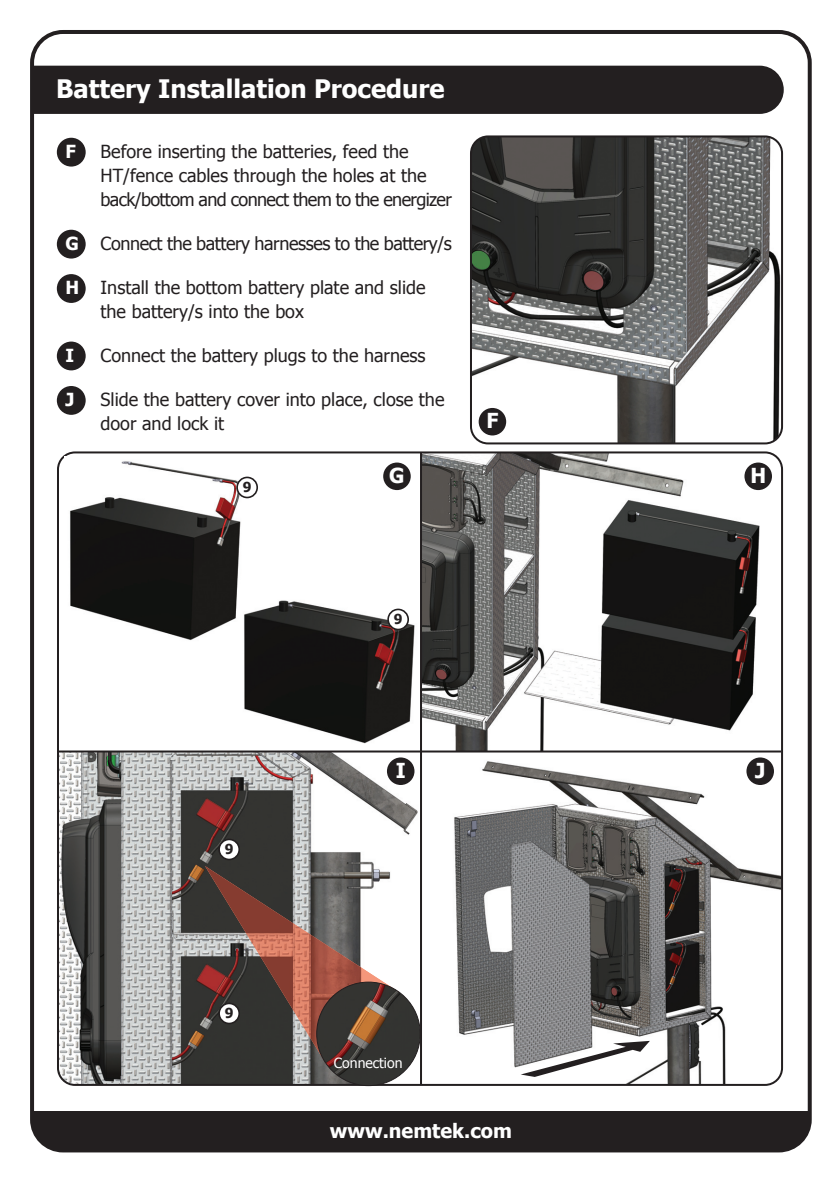
<style>
.page{position:relative;width:840px;height:1192px;background:#fff}
.page>*{position:absolute;margin:0;border:0;box-sizing:border-box;transform-origin:0 0}
.t1{font:700 25.4px "Tahoma";color:#fff}
.t2{font:700 20.6px "Tahoma";color:#fff}
.t3{font:700 19.8px "Tahoma";color:#fff}
.t4{font:18px/24px "Tahoma";color:#231f20}
.t5{font:18px "Tahoma";letter-spacing:-.02em;color:#231f20}
.t6{font:700 18px "Tahoma";color:#fff}
.t7{font:14px "Tahoma";color:#fff}
.t8{font:700 13.8px "Tahoma";color:#231f20}
.s1{font-weight:700;color:#fff}
</style>
<div class="page">
<img style="left:422px;top:454px;width:344px;height:297px">
<div style="left:57px;top:138px;width:29px;height:29px;background:#231f20;border-radius:50%"></div>
<div style="left:57px;top:230px;width:29px;height:29px;background:#231f20;border-radius:50%"></div>
<div style="left:57px;top:274px;width:29px;height:29px;background:#231f20;border-radius:50%"></div>
<div style="left:57px;top:386px;width:29px;height:29px;background:#231f20;border-radius:50%"></div>
<img style="left:471px;top:137px;width:311px;height:306px;border-radius:17px">
<div style="left:470px;top:135px;width:313px;height:309px;border:2px solid #231f20;border-radius:17px"></div>
<img style="left:60px;top:753px;width:359px;height:330px">
<img style="left:454px;top:758px;width:326px;height:325px">
<img style="left:70px;top:461px;width:179px;height:179px">
<img style="left:240px;top:593px;width:175px;height:151px">
<div style="left:57px;top:342px;width:29px;height:28px;background:#231f20;border-radius:50%"></div>
<svg style="left:521px;top:1041px;width:129px;height:36px"></svg>
<svg style="left:205px;top:866px;width:194px;height:198px;background:#7f6762"></svg>
<img style="left:317px;top:982px;width:103px;height:104px;border-radius:50%">
<div style="left:32px;top:1111px;width:778px;height:39px;background:#231f20"></div>
<div style="left:30px;top:30px;width:782px;height:1122px;border:4px solid #231f20;border-radius:31px"></div>
<div style="left:32px;top:66px;width:752px;height:48px;background:#231f20"></div>
<div style="left:479px;top:408px;width:27px;height:27px;background:#231f20;border-radius:50%"></div>
<div style="left:383px;top:463px;width:28px;height:27px;background:#231f20;border-radius:50%"></div>
<div style="left:744px;top:463px;width:28px;height:27px;background:#231f20;border-radius:50%"></div>
<div style="left:387px;top:757px;width:27px;height:28px;background:#231f20;border-radius:50%"></div>
<div style="left:746px;top:757px;width:28px;height:28px;background:#231f20;border-radius:50%"></div>
<div style="left:236px;top:477px;width:22px;height:21px;background:#fff;border:2px solid #231f20;border-radius:50%"></div>
<div style="left:387px;top:609px;width:22px;height:21px;background:#fff;border:2px solid #231f20;border-radius:50%"></div>
<div style="left:218px;top:839px;width:22px;height:21px;background:#fff;border:2px solid #231f20;border-radius:50%"></div>
<div style="left:218px;top:1003px;width:22px;height:21px;background:#fff;border:2px solid #231f20;border-radius:50%"></div>
<hr style="left:420px;top:452px;width:2px;height:633px;background:#231f20">
<hr style="left:58px;top:751px;width:723px;height:2px;background:#231f20">
<h1 class="t1" style="left:56px;top:72px;width:390px">Battery Installation Procedure</h1>
<p class="t6" style="left:65px;top:140px;width:12px">F</p>
<p class="t4" style="left:101px;top:139px;width:353px">Before inserting the batteries, feed the<br>HT/fence cables through the holes at the back/bottom and connect them to the energizer</p>
<p class="t5" style="left:65px;top:232px;width:388px"><span class="s1">G</span> Connect the battery harnesses to the battery/s</p>
<p class="t4" style="left:101px;top:275px;width:326px;text-indent:-35px"><span class="s1">H</span> Install the bottom battery plate and slide the battery/s into the box</p>
<p class="t6" style="left:65px;top:344px;width:10px">I</p>
<p class="t4" style="left:101px;top:343px;width:327px">Connect the battery plugs to the harness</p>
<p class="t6" style="left:65px;top:388px;width:10px">J</p>
<p class="t4" style="left:101px;top:387px;width:345px">Slide the battery cover into place, close the door and lock it</p>
<p class="t2" style="left:486px;top:408px;width:13px">F</p>
<p class="t8" style="left:243px;top:478px;width:10px">9</p>
<p class="t8" style="left:225px;top:840px;width:10px">9</p>
<p class="t8" style="left:225px;top:1004px;width:10px">9</p>
<p class="t2" style="left:389px;top:462px;width:17px">G</p>
<p class="t2" style="left:750px;top:462px;width:17px">H</p>
<p class="t8" style="left:394px;top:610px;width:10px">9</p>
<p class="t2" style="left:396px;top:757px;width:11px">I</p>
<p class="t2" style="left:755px;top:757px;width:12px">J</p>
<p class="t7" style="left:334px;top:1054px;width:70px">Connection</p>
<p class="t3" style="left:330px;top:1118px;width:184px">www.nemtek.com</p>
</div>
